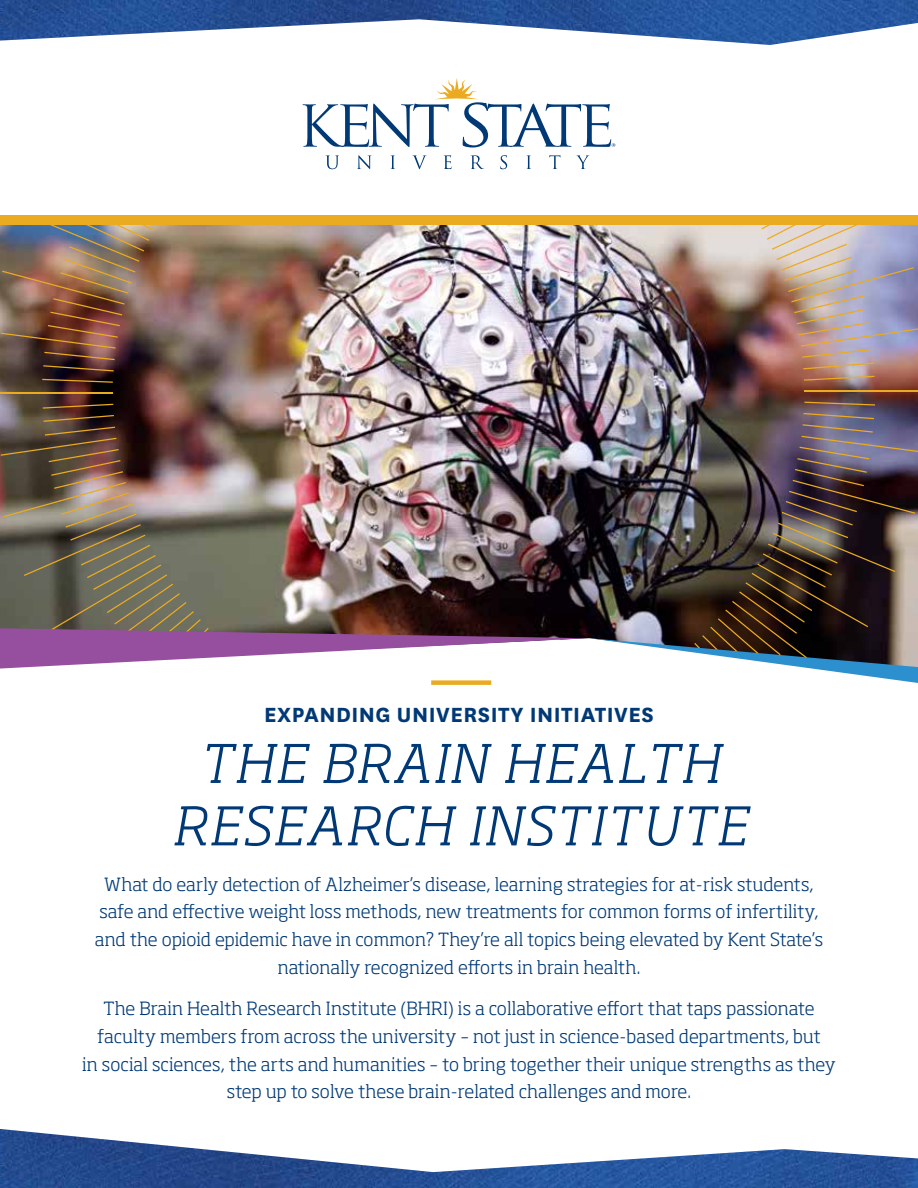
<style>
.page{position:relative;width:918px;height:1188px;background:#fff}
.page>*{position:absolute;margin:0;border:0;box-sizing:border-box;transform-origin:0 0}
.t1{font:italic 300 52.5px/62.4px "Soho Std";letter-spacing:.055em;color:#003976;text-align:center}
.t2{font:700 24px "National";letter-spacing:.02em;color:#003976}
.t3{font:300 18px/27.8px "Soho Std";letter-spacing:.005em;color:#003976;text-align:center}
</style>
<div class="page">
<img style="left:0;top:225px;width:918px;height:177px">
<hr style="left:1px;top:393px;width:112px;height:1px;background:#ebab21">
<svg style="left:42px;top:379px;width:71px;height:4px"></svg>
<img style="left:1px;top:225px;width:159px;height:146px">
<img style="left:756px;top:225px;width:162px;height:144px">
<svg style="left:804px;top:376px;width:70px;height:5px"></svg>
<img style="left:0;top:402px;width:918px;height:281px">
<img style="left:0;top:0;width:918px;height:45px">
<svg style="left:326px;top:155px;width:13px;height:14px"></svg>
<svg style="left:357px;top:155px;width:14px;height:14px"></svg>
<svg style="left:391px;top:155px;width:4px;height:14px"></svg>
<svg style="left:412px;top:155px;width:15px;height:14px"></svg>
<svg style="left:444px;top:155px;width:8px;height:14px"></svg>
<svg style="left:471px;top:155px;width:13px;height:14px"></svg>
<svg style="left:500px;top:155px;width:7px;height:14px"></svg>
<svg style="left:527px;top:155px;width:4px;height:14px"></svg>
<svg style="left:549px;top:155px;width:11px;height:14px"></svg>
<svg style="left:576px;top:155px;width:13px;height:14px"></svg>
<svg style="left:303px;top:78px;width:312px;height:70px"></svg>
<div style="left:431px;top:680px;width:60px;height:5px;background:#ebab21"></div>
<hr style="left:804px;top:391px;width:114px;height:1px;background:#ebab21">
<div style="left:0;top:215px;width:918px;height:10px;background:#ebab21"></div>
<img style="left:0;top:1129px;width:918px;height:59px">
<p class="t2" style="left:264px;top:698px;width:391px">EXPANDING UNIVERSITY INITIATIVES</p>
<p class="t1" style="left:172px;top:732px;width:575px">THE BRAIN HEALTH<br>RESEARCH INSTITUTE</p>
<p class="t3" style="left:95px;top:870px;width:730px">What do early detection of Alzheimer’s disease, learning strategies for at-risk students, safe and efective weight loss methods, new treatments for common forms of infertility, and the opioid epidemic have in common? They’re all topics being elevated by Kent State’s nationally recognized eforts in brain health.</p>
<p class="t3" style="left:82px;top:994px;width:755px">The Brain Health Research Institute (BHRI) is a collaborative efort that taps passionate faculty members from across the university – not just in science-based departments, but<br>in social sciences, the arts and humanities – to bring together their unique strengths as they</p>
<p class="t3" style="left:227px;top:1078px;width:466px">step up to solve these brain-related challenges and more.</p>
</div>
